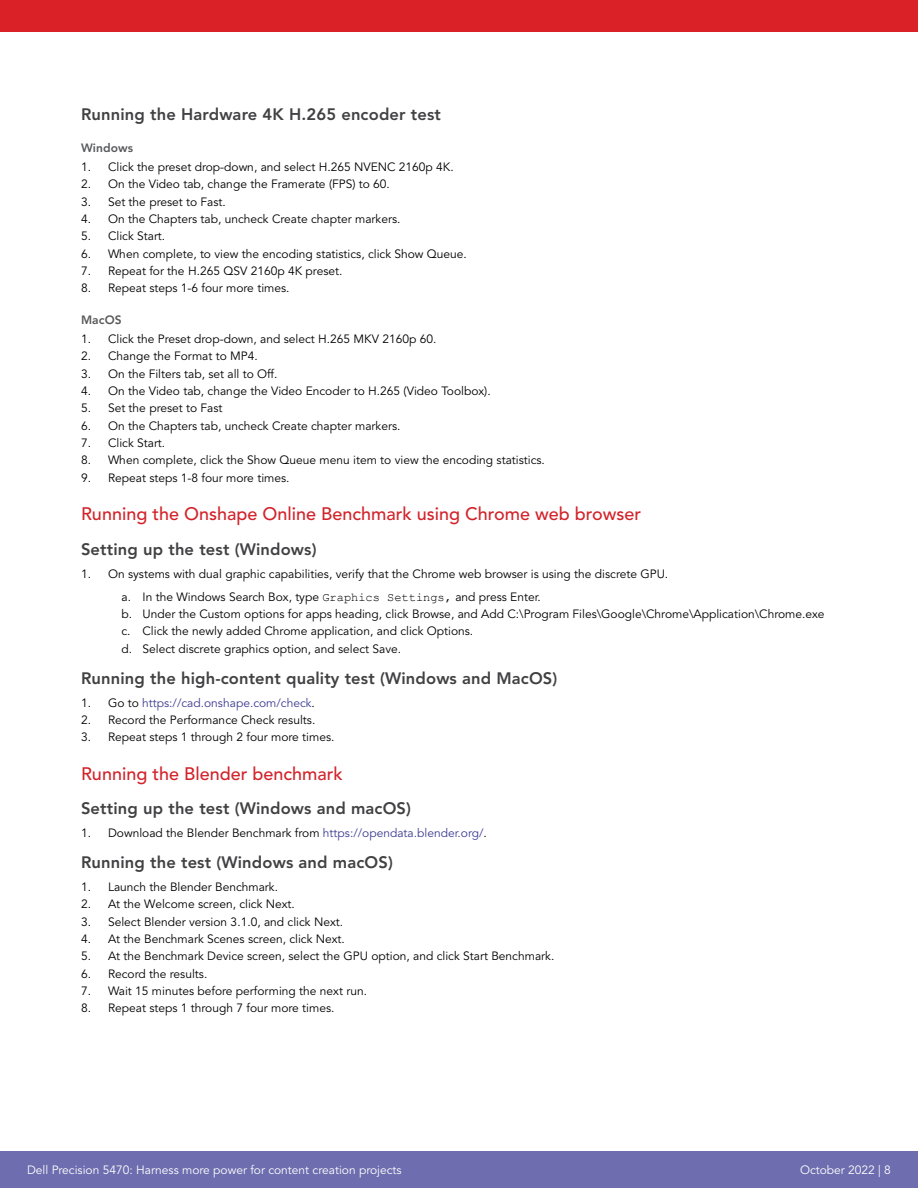
<style>
.page{position:relative;width:918px;height:1188px;background:#fff}
.page>*{position:absolute;margin:0;border:0;box-sizing:border-box;transform-origin:0 0}
.t1{font:500 18px "Avenir LT Pro";color:#d2232a}
.t2{font:800 16.5px "Avenir LT Pro";letter-spacing:.01em;color:#414042}
.t3{font:12px/17.4px "Avenir LT Pro";color:#000}
.t4{font:12px "Avenir LT Pro";color:#fff}
.t5{font:12px "Avenir LT Pro";color:#3c3c94}
.t6{font:800 12px "Avenir LT Pro";letter-spacing:.01em;color:#58595b}
.s1{font-family:"Courier New"}
.s2{color:#000}
.s3{color:#3c3c94}
</style>
<div class="page">
<div style="left:0;top:1151px;width:756px;height:37px;background:#6d6daf"></div>
<div style="left:756px;top:1151px;width:162px;height:37px;background:#6d6daf"></div>
<div style="left:0;top:0;width:918px;height:32px;background:#da2128"></div>
<h2 class="t2" style="left:81px;top:105px;width:361px">Running the Hardware 4K H.265 encoder test</h2>
<p class="t6" style="left:81px;top:140px;width:54px">Windows</p>
<p class="t3" style="left:81px;top:158px;width:374px">1. Click the preset drop-down, and select H.265 NVENC 2160p 4K.</p>
<p class="t3" style="left:81px;top:176px;width:310px">2. On the Video tab, change the Framerate (FPS) to 60.</p>
<p class="t3" style="left:81px;top:193px;width:146px">3. Set the preset to Fast.</p>
<p class="t3" style="left:81px;top:211px;width:321px">4. On the Chapters tab, uncheck Create chapter markers.</p>
<p class="t3" style="left:81px;top:228px;width:86px">5. Click Start.</p>
<p class="t3" style="left:81px;top:245px;width:387px">6. When complete, to view the encoding statistics, click Show Queue.</p>
<p class="t3" style="left:81px;top:263px;width:263px">7. Repeat for the H.265 QSV 2160p 4K preset.</p>
<p class="t3" style="left:81px;top:280px;width:210px">8. Repeat steps 1-6 four more times.</p>
<p class="t6" style="left:81px;top:312px;width:42px">MacOS</p>
<p class="t3" style="left:81px;top:330px;width:357px">1. Click the Preset drop-down, and select H.265 MKV 2160p 60.</p>
<p class="t3" style="left:81px;top:348px;width:178px">2. Change the Format to MP4.</p>
<p class="t3" style="left:81px;top:365px;width:198px">3. On the Filters tab, set all to Off.</p>
<p class="t3" style="left:81px;top:383px;width:411px">4. On the Video tab, change the Video Encoder to H.265 (Video Toolbox).</p>
<p class="t3" style="left:81px;top:400px;width:143px">5. Set the preset to Fast</p>
<p class="t3" style="left:81px;top:417px;width:321px">6. On the Chapters tab, uncheck Create chapter markers.</p>
<p class="t3" style="left:81px;top:435px;width:86px">7. Click Start.</p>
<p class="t3" style="left:81px;top:452px;width:465px">8. When complete, click the Show Queue menu item to view the encoding statistics.</p>
<p class="t3" style="left:81px;top:469px;width:210px">9. Repeat steps 1-8 four more times.</p>
<h1 class="t1" style="left:81px;top:503px;width:562px">Running the Onshape Online Benchmark using Chrome web browser</h1>
<h2 class="t2" style="left:81px;top:539px;width:237px">Setting up the test (Windows)</h2>
<p class="t3" style="left:121px;top:562px;width:548px;line-height:22.8px;text-indent:-40px">1. On systems with dual graphic capabilities, verify that the Chrome web browser is using the discrete GPU. a. In the Windows Search Box, type <span class="s1">Graphics Settings,</span> and press Enter.</p>
<p class="t3" style="left:121px;top:605px;width:705px">b. Under the Custom options for apps heading, click Browse, and Add C:\Program Files\Google\Chrome\Application\Chrome.exe c. Click the newly added Chrome application, and click Options.<br>d. Select discrete graphics option, and select Save.</p>
<h2 class="t2" style="left:81px;top:668px;width:478px">Running the high-content quality test (Windows and MacOS)</h2>
<p class="t5" style="left:81px;top:695px;width:235px"><span class="s2">1. Go to</span> https://cad.onshape.com/check<span class="s2">.</span></p>
<p class="t3" style="left:81px;top:711px;width:236px">2. Record the Performance Check results.</p>
<p class="t3" style="left:81px;top:729px;width:255px">3. Repeat steps 1 through 2 four more times.</p>
<h1 class="t1" style="left:81px;top:763px;width:263px">Running the Blender benchmark</h1>
<h2 class="t2" style="left:81px;top:799px;width:332px">Setting up the test (Windows and macOS)</h2>
<p class="t3" style="left:81px;top:824px;width:407px">1. Download the Blender Benchmark from <span class="s3">https://opendata.blender.org/</span>.</p>
<h2 class="t2" style="left:81px;top:853px;width:313px">Running the test (Windows and macOS)</h2>
<p class="t3" style="left:81px;top:878px;width:199px">1. Launch the Blender Benchmark.</p>
<p class="t3" style="left:81px;top:896px;width:215px">2. At the Welcome screen, click Next.</p>
<p class="t3" style="left:81px;top:913px;width:264px">3. Select Blender version 3.1.0, and click Next.</p>
<p class="t3" style="left:81px;top:931px;width:265px">4. At the Benchmark Scenes screen, click Next.</p>
<p class="t3" style="left:81px;top:948px;width:475px">5. At the Benchmark Device screen, select the GPU option, and click Start Benchmark.</p>
<p class="t3" style="left:81px;top:965px;width:128px">6. Record the results.</p>
<p class="t3" style="left:81px;top:983px;width:288px">7. Wait 15 minutes before performing the next run.</p>
<p class="t3" style="left:81px;top:1000px;width:255px">8. Repeat steps 1 through 7 four more times.</p>
<p class="t4" style="left:27px;top:1163px;width:376px">Dell Precision 5470: Harness more power for content creation projects</p>
<p class="t4" style="left:800px;top:1163px;width:92px">October 2022 | 8</p>
</div>
